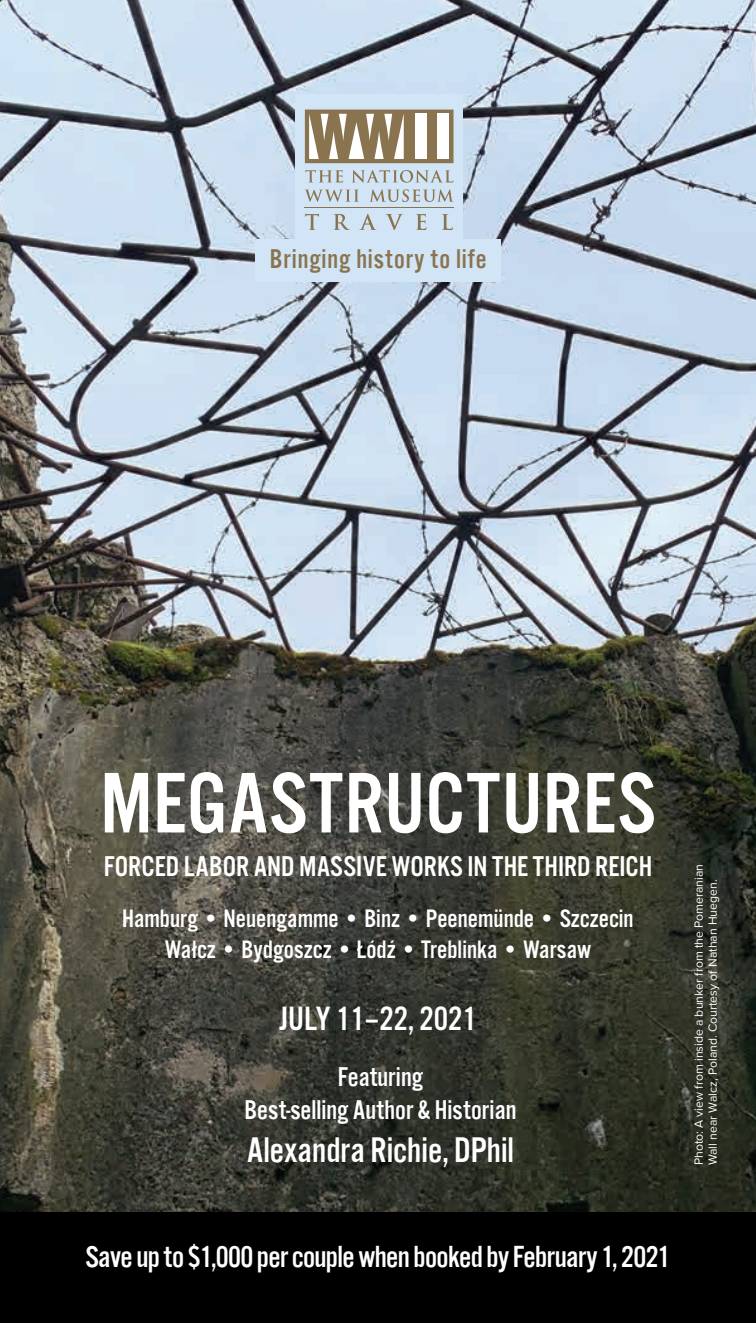
<style>
.page{position:relative;width:756px;height:1323px;background:#fff}
.page>*{position:absolute;margin:0;border:0;box-sizing:border-box;transform-origin:0 0}
.t1{font:89.25px "Alternate Got No 3 D";letter-spacing:.01em;color:#fff}
.t2{font:36.75px "Alternate Gothic LT No 3";color:#fff}
.t3{font:35px "Alternate Got No 3 D";color:#fff}
.t4{font:31.5px "Alternate Gothic LT No 3";letter-spacing:-.02em;color:#fff}
.t5{font:29.75px "Alternate Got No 3 D";color:#fff}
.t6{font:28px/33.2px "Alternate Gothic LT No 3";color:#fff;text-align:center}
.t7{font:28px "Alternate Gothic LT No 3";letter-spacing:.03em;color:#89744f}
.t8{font:26.25px/31.5px "Alternate Got No 3 D";color:#fff;text-align:center}
.t9{font:12.25px/14px "Proxima Nova";color:#fff}
</style>
<div class="page">
<img style="left:0;top:0;width:756px;height:1213px">
<div style="left:0;top:1213px;width:756px;height:110px;background:#000"></div>
<div style="left:295px;top:94px;width:167px;height:146px;background:#d2e5f6"></div>
<svg style="left:305px;top:189px;width:149px;height:13px"></svg>
<svg style="left:305px;top:170px;width:148px;height:13px"></svg>
<svg style="left:305px;top:110px;width:149px;height:53px;background:#ae9f86"></svg>
<hr style="left:305px;top:207px;width:149px;height:1px;background:#89744f">
<svg style="left:305px;top:214px;width:14px;height:16px"></svg>
<svg style="left:333px;top:214px;width:17px;height:16px"></svg>
<svg style="left:359px;top:214px;width:18px;height:16px"></svg>
<svg style="left:385px;top:214px;width:18px;height:16px"></svg>
<svg style="left:416px;top:214px;width:10px;height:16px"></svg>
<svg style="left:442px;top:214px;width:11px;height:16px"></svg>
<div style="left:256px;top:239px;width:245px;height:43px;background:#d2e5f6"></div>
<h3 class="t7" style="left:270px;top:244px;width:219px">Bringing history to life</h3>
<h1 class="t1" style="left:100px;top:756px;width:557px">MEGASTRUCTURES</h1>
<h3 class="t5" style="left:104px;top:851px;width:550px">FORCED LABOR AND MASSIVE WORKS IN THE THIRD REICH</h3>
<h3 class="t8" style="left:122px;top:903px;width:513px">Hamburg • Neuengamme • Binz • Peenemünde • Szczecin<br>Wałcz • Bydgoszcz • Łódź • Treblinka • Warsaw</h3>
<h3 class="t3" style="left:279px;top:1000px;width:199px">JULY 11–22, 2021</h3>
<h3 class="t6" style="left:245px;top:1060px;width:274px">Featuring<br>Best-selling Author &amp; Historian</h3>
<h2 class="t2" style="left:247px;top:1131px;width:269px">Alexandra Richie, DPhil</h2>
<p class="t9" style="left:691px;top:1165px;width:303px;rotate:-90deg">Photo: A view from inside a bunker from the Pomeranian<br>Wall near Walcz, Poland. Courtesy of Nathan Huegen.</p>
<h3 class="t4" style="left:85px;top:1240px;width:587px">Save up to $1,000 per couple when booked by February 1, 2021</h3>
</div>
